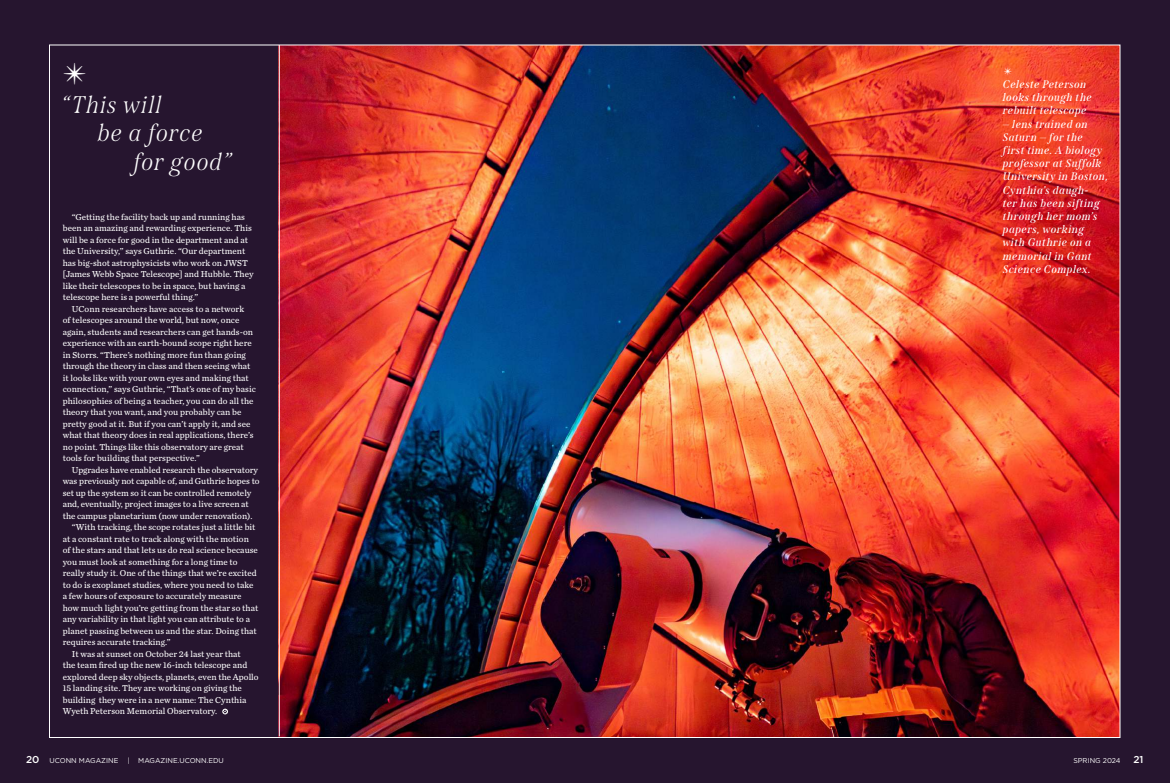
<style>
.page{position:relative;width:1170px;height:783px;background:#26152f}
.page>*{position:absolute;margin:0;border:0;box-sizing:border-box;transform-origin:0 0}
.t1{font:italic 300 24px "Span";letter-spacing:.05em;color:#fff}
.t2{font:italic 600 11px/13.2px "Span";letter-spacing:.05em;color:#fff}
.t3{font:500 10px "Gotham";color:#fff}
.t4{font:9px/11.5px "Chronicle Text G3";letter-spacing:.005em;color:#fff}
.t5{font:7px "Gotham";color:#fff}
</style>
<div class="page">
<img style="left:280px;top:46px;width:838px;height:690px">
<hr style="left:279px;top:45px;width:1px;height:691px;background:#fff">
<svg style="left:222px;top:709px;width:6px;height:5px"></svg>
<svg style="left:1004px;top:67px;width:8px;height:8px"></svg>
<h1 class="t1" style="left:63px;top:90px;width:102px">“This will</h1>
<h1 class="t1" style="left:99px;top:119px;width:107px">be a force</h1>
<h1 class="t1" style="left:135px;top:148px;width:100px">for good”</h1>
<p class="t4" style="left:63px;top:210px;width:192px;text-indent:9px">“Getting the facility back up and running has been an amazing and rewarding experience. This will be a force for good in the department and at the University,” says Guthrie. “Our department has big-shot astrophysicists who work on JWST [James Webb Space Telescope] and Hubble. They like their telescopes to be in space, but having a telescope here is a powerful thing.”</p>
<p class="t4" style="left:63px;top:302px;width:195px;text-indent:9px">UConn researchers have access to a network<br>of telescopes around the world, but now, once again, students and researchers can get hands-on experience with an earth-bound scope right here in Storrs. “There’s nothing more fun than going through the theory in class and then seeing what it looks like with your own eyes and making that connection,” says Guthrie, “That’s one of my basic philosophies of being a teacher, you can do all the theory that you want, and you probably can be pretty good at it. But if you can’t apply it, and see what that theory does in real applications, there’s no point. Things like this observatory are great tools for building that perspective.”</p>
<p class="t4" style="left:72px;top:463px;width:188px">Upgrades have enabled research the observatory</p>
<p class="t4" style="left:63px;top:475px;width:198px">was previously not capable of, and Guthrie hopes to</p>
<p class="t4" style="left:63px;top:486px;width:190px">set up the system so it can be controlled remotely</p>
<p class="t4" style="left:63px;top:498px;width:188px">and, eventually, project images to a live screen at</p>
<p class="t4" style="left:63px;top:509px;width:191px">the campus planetarium (now under renovation).</p>
<p class="t4" style="left:72px;top:521px;width:185px">“With tracking, the scope rotates just a little bit</p>
<p class="t4" style="left:63px;top:532px;width:188px">at a constant rate to track along with the motion</p>
<p class="t4" style="left:63px;top:544px;width:197px">of the stars and that lets us do real science because</p>
<p class="t4" style="left:63px;top:555px;width:176px">you must look at something for a long time to</p>
<p class="t4" style="left:63px;top:567px;width:195px">really study it. One of the things that we’re excited</p>
<p class="t4" style="left:63px;top:578px;width:192px">to do is exoplanet studies, where you need to take</p>
<p class="t4" style="left:63px;top:590px;width:180px">a few hours of exposure to accurately measure</p>
<p class="t4" style="left:63px;top:601px;width:197px">how much light you’re getting from the star so that</p>
<p class="t4" style="left:63px;top:613px;width:189px">any variability in that light you can attribute to a</p>
<p class="t4" style="left:63px;top:624px;width:196px">planet passing between us and the star. Doing that</p>
<p class="t4" style="left:63px;top:636px;width:109px">requires accurate tracking.”</p>
<p class="t4" style="left:72px;top:647px;width:171px">It was at sunset on October 24 last year that</p>
<p class="t4" style="left:63px;top:659px;width:186px">the team fired up the new 16-inch telescope and</p>
<p class="t4" style="left:63px;top:670px;width:197px">explored deep sky objects, planets, even the Apollo</p>
<p class="t4" style="left:63px;top:682px;width:181px">15 landing site. They are working on giving the</p>
<p class="t4" style="left:63px;top:693px;width:185px">building they were in a new name: The Cynthia</p>
<p class="t4" style="left:63px;top:705px;width:156px">Wyeth Peterson Memorial Observatory.</p>
<p class="t2" style="left:1004px;top:78px;width:90px">Celeste Peterson looks through the rebuilt telescope</p>
<p class="t2" style="left:1004px;top:117px;width:107px">— lens trained on<br>Saturn — for the<br>first time. A biology professor at Suffolk<br>University in Boston,<br>Cynthia’s daugh-<br>ter has been sifting through her mom’s papers, working with Guthrie on a memorial in Gant<br>Science Complex.</p>
<p class="t3" style="left:26px;top:753px;width:15px">20</p>
<p class="t3" style="left:1133px;top:753px;width:12px">21</p>
<p class="t5" style="left:50px;top:756px;width:70px">UCONN MAGAZINE</p>
<p class="t5" style="left:128px;top:756px;width:98px">| MAGAZINE.UCONN.EDU</p>
<p class="t5" style="left:1073px;top:756px;width:49px">SPRING 2024</p>
</div>
